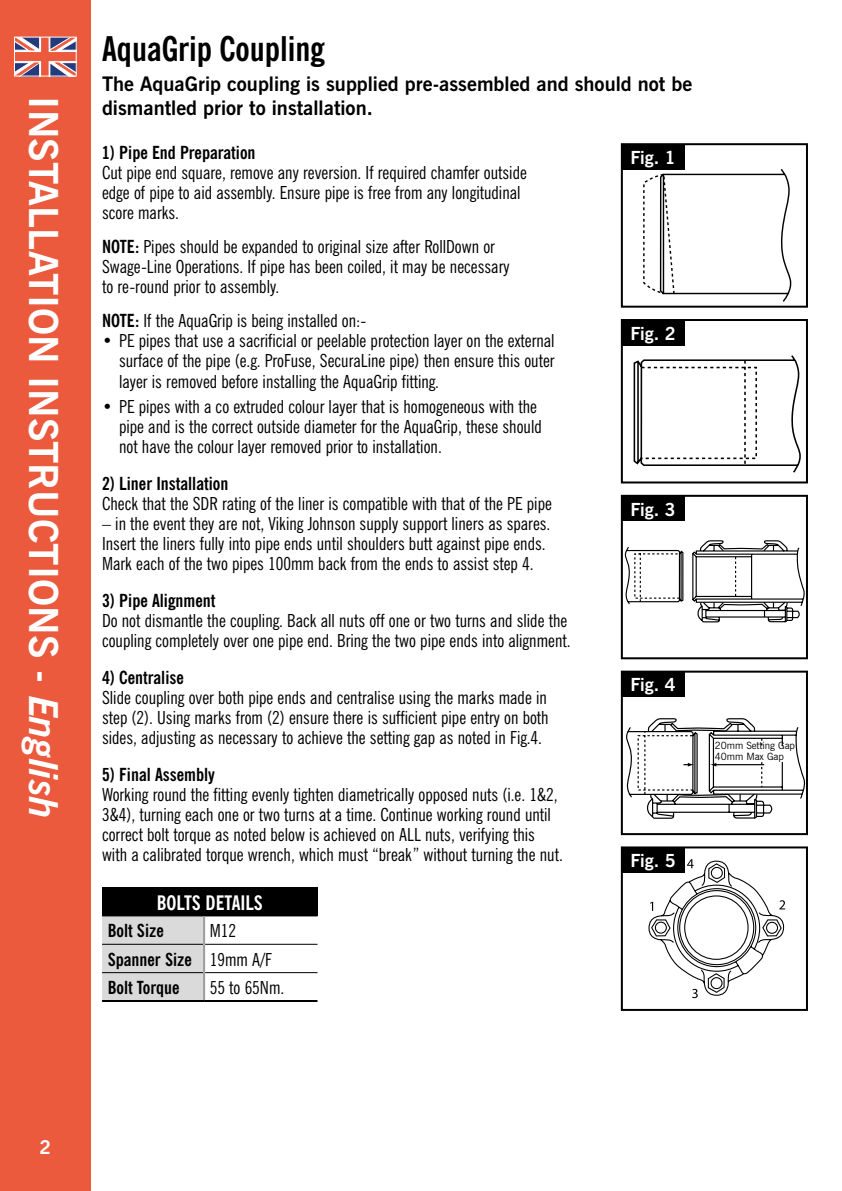
<style>
.page{position:relative;width:842px;height:1191px;background:#fff}
.page>*{position:absolute;margin:0;border:0;box-sizing:border-box;transform-origin:0 0}
.t1{font:700 40px "News Gothic BT";color:#fff}
.t2{font:700 condensed 34px "News Gothic BT";color:#000}
.t3{font:700 20px/24px "News Gothic BT";color:#000}
.t4{font:700 condensed 20px "News Gothic BT";color:#fff}
.t5{font:700 19px "News Gothic BT";color:#fff}
.t6{font:condensed 18px/20px "News Gothic BT";color:#000}
.t7{font:700 condensed 18px/28.2px "News Gothic BT";color:#000}
.t8{font:700 18px "News Gothic BT";letter-spacing:-.01em;color:#fff}
.t9{font:10px/10.6px "News Gothic BT";letter-spacing:-.01em;color:#000}
.s1{font-style:italic}
.s2{font-weight:700}
.s3{font-weight:400}
</style>
<div class="page">
<div style="left:0;top:0;width:91px;height:1191px;background:#eb5a3d"></div>
<svg style="left:16px;top:39px;width:59px;height:36px"></svg>
<div style="left:14px;top:37px;width:63px;height:40px;border:1px solid #fff"></div>
<svg style="left:625px;top:546px;width:59px;height:59px"></svg>
<svg style="left:692px;top:540px;width:113px;height:82px"></svg>
<div style="left:621px;top:495px;width:187px;height:164px;border:2px solid #000"></div>
<svg style="left:648px;top:859px;width:137px;height:139px"></svg>
<div style="left:621px;top:846px;width:187px;height:165px;border:2px solid #000"></div>
<svg style="left:626px;top:718px;width:179px;height:100px"></svg>
<div style="left:759px;top:746px;width:26px;height:16px;background:#fff"></div>
<div style="left:621px;top:670px;width:187px;height:165px;border:2px solid #000"></div>
<div style="left:102px;top:887px;width:215px;height:29px;background:#000"></div>
<div style="left:102px;top:916px;width:101px;height:84px;background:#dadada"></div>
<hr style="left:102px;top:1000px;width:102px;height:2px;background:#000">
<hr style="left:204px;top:1000px;width:113px;height:2px;background:#000">
<hr style="left:102px;top:943px;width:101px;height:1px;background:#000">
<hr style="left:205px;top:943px;width:112px;height:1px;background:#000">
<hr style="left:102px;top:972px;width:101px;height:1px;background:#000">
<hr style="left:205px;top:972px;width:112px;height:1px;background:#000">
<hr style="left:203px;top:916px;width:2px;height:28px;background:#9d9d9c">
<hr style="left:203px;top:944px;width:2px;height:28px;background:#9d9d9c">
<hr style="left:203px;top:972px;width:2px;height:28px;background:#9d9d9c">
<div style="left:622px;top:495px;width:62px;height:26px;background:#000"></div>
<div style="left:622px;top:671px;width:62px;height:26px;background:#000"></div>
<div style="left:622px;top:847px;width:62px;height:25px;background:#000"></div>
<svg style="left:643px;top:169px;width:148px;height:133px"></svg>
<div style="left:621px;top:143px;width:187px;height:165px;border:2px solid #000"></div>
<div style="left:622px;top:144px;width:62px;height:25px;background:#000"></div>
<svg style="left:634px;top:355px;width:167px;height:118px"></svg>
<div style="left:621px;top:319px;width:187px;height:164px;border:2px solid #000"></div>
<div style="left:622px;top:320px;width:62px;height:25px;background:#000"></div>
<h1 class="t1" style="left:68px;top:96px;width:725px;rotate:90deg">INSTALLATION INSTRUCTIONS - <span class="s1">English</span></h1>
<h2 class="t2" style="left:102px;top:28px;width:224px">AquaGrip Coupling</h2>
<p class="t3" style="left:102px;top:72px;width:592px">The AquaGrip coupling is supplied pre-assembled and should not be dismantled prior to installation.</p>
<p class="t7" style="left:102px;top:138px;width:155px">1) Pipe End Preparation</p>
<p class="t6" style="left:102px;top:162px;width:426px">Cut pipe end square, remove any reversion. If required chamfer outside edge of pipe to aid assembly. Ensure pipe is free from any longitudinal score marks.</p>
<p class="t6" style="left:102px;top:237px;width:409px"><span class="s2">NOTE:</span> Pipes should be expanded to original size after RollDown or<br>Swage-Line Operations. If pipe has been coiled, it may be necessary to re-round prior to assembly.</p>
<p class="t6" style="left:102px;top:311px;width:266px"><span class="s2">NOTE:</span> If the AquaGrip is being installed on:-</p>
<p class="t6" style="left:119px;top:331px;width:437px;text-align:justify;text-indent:-17px">• PE pipes that use a sacrificial or peelable protection layer on the external surface of the pipe (e.g. ProFuse, SecuraLine pipe) then ensure this outer layer is removed before installing the AquaGrip fitting.</p>
<p class="t6" style="left:119px;top:396px;width:424px;text-indent:-17px">• PE pipes with a co extruded colour layer that is homogeneous with the pipe and is the correct outside diameter for the AquaGrip, these should not have the colour layer removed prior to installation.</p>
<p class="t7" style="left:102px;top:469px;width:128px">2) Liner Installation</p>
<p class="t6" style="left:102px;top:493px;width:451px">Check that the SDR rating of the liner is compatible with that of the PE pipe</p>
<p class="t6" style="left:102px;top:513px;width:450px">– in the event they are not, Viking Johnson supply support liners as spares.<br>Insert the liners fully into pipe ends until shoulders butt against pipe ends.<br>Mark each of the two pipes 100mm back from the ends to assist step 4.</p>
<p class="t7" style="left:102px;top:586px;width:115px">3) Pipe Alignment</p>
<p class="t6" style="left:102px;top:610px;width:470px">Do not dismantle the coupling. Back all nuts off one or two turns and slide the coupling completely over one pipe end. Bring the two pipe ends into alignment.</p>
<p class="t7" style="left:102px;top:663px;width:83px">4) Centralise</p>
<p class="t6" style="left:102px;top:687px;width:448px;text-align:justify">Slide coupling over both pipe ends and centralise using the marks made in step (2). Using marks from (2) ensure there is sufficient pipe entry on both sides, adjusting as necessary to achieve the setting gap as noted in Fig.4.</p>
<p class="t7" style="left:102px;top:760px;width:114px">5) Final Assembly</p>
<p class="t6" style="left:102px;top:784px;width:462px">Working round the fitting evenly tighten diametrically opposed nuts (i.e. 1&amp;2, 3&amp;4), turning each one or two turns at a time. Continue working round until correct bolt torque as noted below is achieved on ALL nuts, verifying this with a calibrated torque wrench, which must “break” without turning the nut.</p>
<p class="t4" style="left:157px;top:890px;width:108px">BOLTS DETAILS</p>
<p class="t7" style="left:108px;top:916px;width:58px">Bolt Size</p>
<p class="t7" style="left:108px;top:916px;width:166px;text-indent:102px"><span class="s3">M12<br></span>Spanner Size <span class="s3">19mm A/F<br></span>Bolt Torque</p>
<p class="t6" style="left:210px;top:977px;width:76px">55 to 65Nm.</p>
<p class="t8" style="left:630px;top:147px;width:47px">Fig. 1</p>
<p class="t8" style="left:630px;top:322px;width:47px">Fig. 2</p>
<p class="t8" style="left:630px;top:498px;width:47px">Fig. 3</p>
<p class="t8" style="left:630px;top:674px;width:47px">Fig. 4</p>
<p class="t8" style="left:630px;top:850px;width:47px">Fig. 5</p>
<p class="t9" style="left:715px;top:740px;width:82px">20mm Setting Gap<br>40mm Max Gap</p>
<p class="t5" style="left:40px;top:1135px;width:13px">2</p>
</div>
